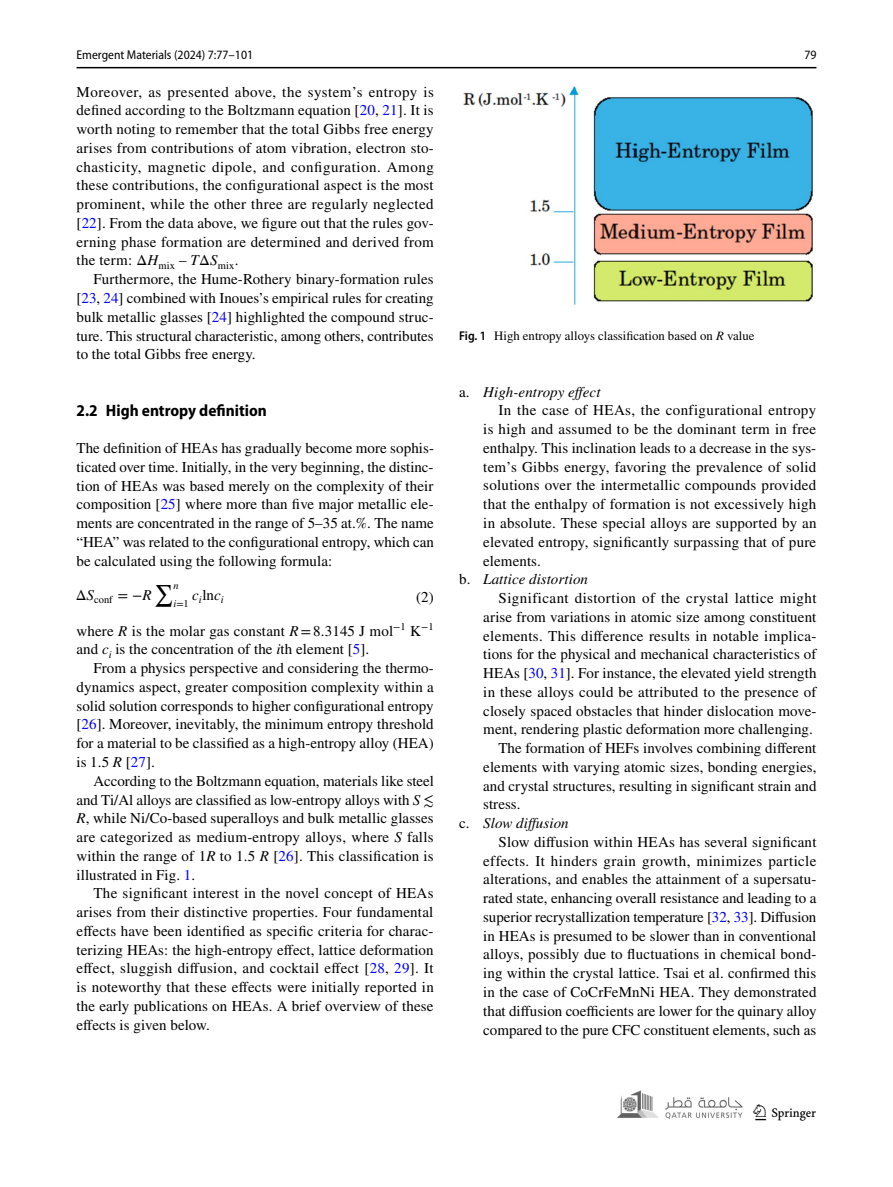
<style>
.page{position:relative;width:893px;height:1187px;background:#fff}
.page>*{position:absolute;margin:0;border:0;box-sizing:border-box;transform-origin:0 0}
.t1{font:22.5px "Springnew Regular 3";color:#000}
.t2{font:700 semi-condensed 16.5px "Myriad Pro";color:#000}
.t3{font:15px/18.8px "STIX";letter-spacing:.005em;color:#000;text-align:justify}
.t4{font:15px "STIX";letter-spacing:.025em;color:#000}
.t5{font:italic 15px "STIX";letter-spacing:.005em;color:#000}
.t6{font:15px "STIX General Italic 2";color:#000}
.t7{font:15px "STIX Math Extensions";color:#000}
.t8{font:12.75px "STIX";color:#000}
.t9{font:semi-condensed 12.75px "Myriad Pro";color:#000}
.t10{font:10.5px "STIX General";color:#000}
.t11{font:10.5px "STIX General Italic 2";color:#000}
.s1{color:#00f}
.s2{font-style:italic}
.s3{font-family:"STIX General"}
.s4{font-family:"STIX Math Regular 2"}
.s5{font-family:"Myriad Pro";font-weight:600;font-stretch:semi-condensed}
.s6{font-style:normal}
</style>
<div class="page">
<hr style="left:77px;top:67px;width:739px;height:1px;background:#000">
<img style="left:617px;top:1090px;width:126px;height:29px">
<img style="left:463px;top:87px;width:350px;height:217px">
<p class="t9" style="left:77px;top:48px;width:178px">Emergent Materials (2024) 7:77–101</p>
<p class="t9" style="left:804px;top:48px;width:14px">79</p>
<p class="t3" style="left:77px;top:83px;width:359px">Moreover, as presented above, the system’s entropy is defined according to the Boltzmann equation [<span class="s1">20</span>, <span class="s1">21</span>]. It is worth noting to remember that the total Gibbs free energy arises from contributions of atom vibration, electron sto&shy;chasticity, magnetic dipole, and configuration. Among these contributions, the configurational aspect is the most prominent, while the other three are regularly neglected [<span class="s1">22</span>]. From the data above, we figure out that the rules gov&shy;erning phase formation are determined and derived from the term: Δ<span class="s2">H</span><sub>mix</sub> – <span class="s2">T</span>Δ<span class="s2">S</span><sub>mix</sub>.</p>
<p class="t3" style="left:77px;top:271px;width:359px;text-indent:17px">Furthermore, the Hume-Rothery binary-formation rules [<span class="s1">23</span>, <span class="s1">24</span>] combined with Inoues’s empirical rules for creating bulk metallic glasses [<span class="s1">24</span>] highlighted the compound struc&shy;ture. This structural characteristic, among others, contributes to the total Gibbs free energy.</p>
<p class="t2" style="left:77px;top:401px;width:192px">2.2 High entropy definition</p>
<p class="t3" style="left:77px;top:439px;width:359px">The definition of HEAs has gradually become more sophis&shy;ticated over time. Initially, in the very beginning, the distinc&shy;tion of HEAs was based merely on the complexity of their composition [<span class="s1">25</span>] where more than five major metallic ele&shy;ments are concentrated in the range of 5–35 at.%. The name “HEA” was related to the configurational entropy, which can be calculated using the following formula:</p>
<p class="t7" style="left:154px;top:572px;width:26px">∑<sub>n</sub></p>
<p class="t6" style="left:192px;top:589px;width:33px">c<sub>i</sub><span class="s3">ln</span>c<sub>i</sub></p>
<p class="t10" style="left:76px;top:596px;width:77px"><sup>Δ</sup><sup>S</sup>conf <sup>=</sup> <sup>−</sup><sup>R</sup></p>
<p class="t3" style="left:416px;top:588px;width:19px">(2)</p>
<p class="t11" style="left:173px;top:600px;width:17px">i<span class="s4">=</span><span class="s3">1</span></p>
<p class="t3" style="left:77px;top:622px;width:359px">where <span class="s2">R</span> is the molar gas constant <span class="s2">R</span>=8.3145 J mol<sup>−1</sup> K<sup>−1 </sup>and <span class="s2">c</span><sub>i</sub> is the concentration of the <span class="s2">i</span>th element [<span class="s1">5</span>].</p>
<p class="t3" style="left:77px;top:659px;width:359px;text-indent:17px">From a physics perspective and considering the thermo&shy;dynamics aspect, greater composition complexity within a solid solution corresponds to higher configurational entropy [<span class="s1">26</span>]. Moreover, inevitably, the minimum entropy threshold for a material to be classified as a high-entropy alloy (HEA) is 1.5 <span class="s2">R</span> [<span class="s1">27</span>].</p>
<p class="t3" style="left:77px;top:772px;width:359px;text-indent:17px">According to the Boltzmann equation, materials like steel and Ti/Al alloys are classified as low-entropy alloys with <span class="s2">S</span> ≲ <span class="s2">R</span>, while Ni/Co-based superalloys and bulk metallic glasses are categorized as medium-entropy alloys, where <span class="s2">S</span> falls within the range of 1<span class="s2">R</span> to 1.5 <span class="s2">R</span> [<span class="s1">26</span>]. This classification is illustrated in Fig. <span class="s1">1</span>.</p>
<p class="t3" style="left:76px;top:884px;width:359px;text-indent:17px">The significant interest in the novel concept of HEAs arises from their distinctive properties. Four fundamental effects have been identified as specific criteria for charac&shy;terizing HEAs: the high-entropy effect, lattice deformation effect, sluggish diffusion, and cocktail effect [<span class="s1">28</span>, <span class="s1">29</span>]. It is noteworthy that these effects were initially reported in the early publications on HEAs. A brief overview of these effects is given below.</p>
<p class="t8" style="left:459px;top:326px;width:297px"><span class="s5">Fig. 1</span> High entropy alloys classification based on <span class="s2">R</span> value</p>
<p class="t5" style="left:459px;top:381px;width:143px"><span class="s6">a.</span> High-entropy effect</p>
<p class="t4" style="left:499px;top:400px;width:319px">In the case of HEAs, the configurational entropy</p>
<p class="t3" style="left:483px;top:421px;width:334px">is high and assumed to be the dominant term in free</p>
<p class="t3" style="left:483px;top:439px;width:334px">enthalpy. This inclination leads to a decrease in the sys-</p>
<p class="t3" style="left:483px;top:458px;width:335px">tem’s Gibbs energy, favoring the prevalence of solid</p>
<p class="t3" style="left:483px;top:477px;width:335px">solutions over the intermetallic compounds provided</p>
<p class="t3" style="left:483px;top:496px;width:334px">that the enthalpy of formation is not excessively high</p>
<p class="t3" style="left:483px;top:514px;width:335px">in absolute. These special alloys are supported by an</p>
<p class="t3" style="left:483px;top:533px;width:334px">elevated entropy, significantly surpassing that of pure</p>
<p class="t3" style="left:483px;top:552px;width:59px">elements.</p>
<p class="t5" style="left:459px;top:569px;width:130px"><span class="s6">b.</span> Lattice distortion</p>
<p class="t4" style="left:499px;top:587px;width:319px">Significant distortion of the crystal lattice might</p>
<p class="t3" style="left:483px;top:608px;width:335px">arise from variations in atomic size among constituent</p>
<p class="t3" style="left:483px;top:627px;width:335px">elements. This difference results in notable implica-</p>
<p class="t3" style="left:483px;top:646px;width:335px">tions for the physical and mechanical characteristics of</p>
<p class="t3" style="left:483px;top:664px;width:335px">HEAs [<span class="s1">30</span>, <span class="s1">31</span>]. For instance, the elevated yield strength</p>
<p class="t3" style="left:483px;top:683px;width:335px">in these alloys could be attributed to the presence of</p>
<p class="t3" style="left:483px;top:702px;width:335px">closely spaced obstacles that hinder dislocation move-</p>
<p class="t3" style="left:483px;top:721px;width:331px">ment, rendering plastic deformation more challenging.</p>
<p class="t3" style="left:498px;top:739px;width:320px">The formation of HEFs involves combining different</p>
<p class="t3" style="left:483px;top:758px;width:335px">elements with varying atomic sizes, bonding energies,</p>
<p class="t3" style="left:483px;top:777px;width:335px">and crystal structures, resulting in significant strain and</p>
<p class="t3" style="left:483px;top:796px;width:39px">stress.</p>
<p class="t5" style="left:459px;top:812px;width:111px"><span class="s6">c.</span> Slow diffusion</p>
<p class="t3" style="left:498px;top:833px;width:320px">Slow diffusion within HEAs has several significant</p>
<p class="t4" style="left:483px;top:850px;width:335px">effects. It hinders grain growth, minimizes particle</p>
<p class="t3" style="left:483px;top:871px;width:335px">alterations, and enables the attainment of a supersatu-</p>
<p class="t3" style="left:483px;top:889px;width:335px">rated state, enhancing overall resistance and leading to a</p>
<p class="t3" style="left:483px;top:908px;width:335px">superior recrystallization temperature [<span class="s1">32</span>, <span class="s1">33</span>]. Diffusion</p>
<p class="t3" style="left:483px;top:927px;width:335px">in HEAs is presumed to be slower than in conventional</p>
<p class="t3" style="left:483px;top:946px;width:335px">alloys, possibly due to fluctuations in chemical bond-</p>
<p class="t3" style="left:483px;top:964px;width:335px">ing within the crystal lattice. Tsai et al. confirmed this</p>
<p class="t3" style="left:483px;top:983px;width:335px">in the case of CoCrFeMnNi HEA. They demonstrated</p>
<p class="t3" style="left:483px;top:1002px;width:335px">that diffusion coefficients are lower for the quinary alloy</p>
<p class="t3" style="left:483px;top:1021px;width:334px">compared to the pure CFC constituent elements, such as</p>
<h1 class="t1" style="left:755px;top:1104px;width:62px">1 3</h1>
</div>
